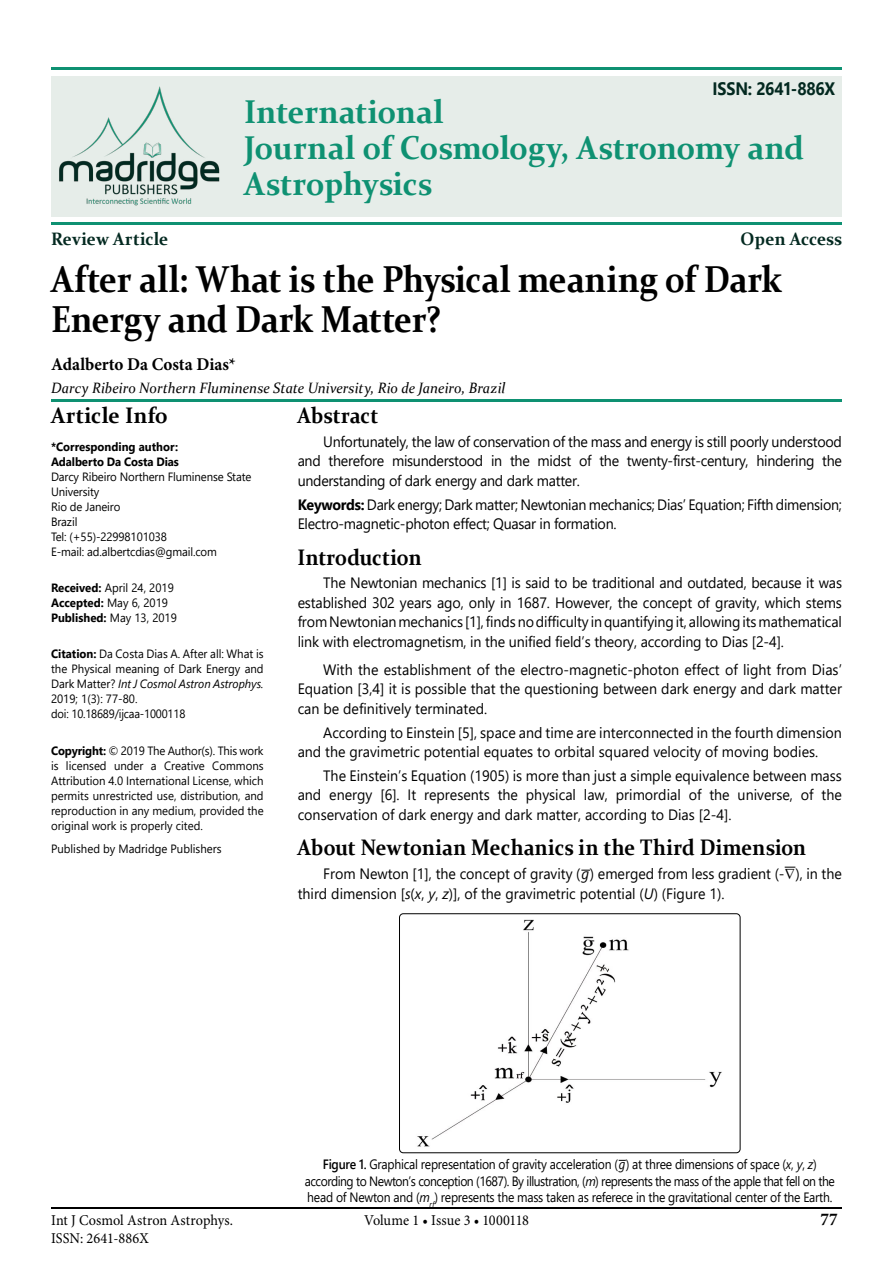
<style>
.page{position:relative;width:893px;height:1263px;background:#fff}
.page>*{position:absolute;margin:0;border:0;box-sizing:border-box;transform-origin:0 0}
.t1{font:700 37.5px/40.5px "Constantia";letter-spacing:-.01em;color:#000;scale:.9 1}
.t2{font:700 33px/36px "Constantia";letter-spacing:-.005em;color:#0e9172;scale:.95 1}
.t3{font:700 22.5px "Constantia";letter-spacing:.005em;color:#000;scale:.9 1}
.t4{font:700 22.5px "Constantia";letter-spacing:.005em;color:#000;scale:.95 1}
.t5{font:700 18px "Minion Pro";color:#000;scale:.95 1}
.t6{font:700 18px "Constantia";color:#032920;scale:.95 1}
.t7{font:700 18px "Segoe UI";letter-spacing:-.01em;color:#032920;scale:.9 1}
.t8{font:15px/19.5px "Segoe UI";color:#000;text-align:justify;scale:.95 1}
.t9{font:15px/19.5px "Segoe UI";letter-spacing:-.02em;color:#000;scale:.95 1}
.t10{font:italic 15px "Constantia";letter-spacing:.005em;color:#000;scale:.95 1}
.t11{font:15px "Minion Pro";color:#000;scale:.95 1}
.t12{font:13.5px/16.5px "Segoe UI";letter-spacing:-.02em;color:#000;text-align:center;scale:.9 1}
.t13{font:12px/15px "Segoe UI";color:#000;scale:.95 1}
.t14{font:700 12px/15px "Segoe UI";color:#000;scale:.95 1}
.s1{font-weight:700}
.s2{font-style:italic}
.s3{font-weight:600}
</style>
<div class="page">
<hr style="left:51px;top:1208px;width:791px;height:1px;background:#000">
<div style="left:51px;top:76px;width:791px;height:140px;background:#e6ede9"></div>
<hr style="left:51px;top:223px;width:791px;height:2px;background:#0e9172">
<hr style="left:51px;top:68px;width:791px;height:2px;background:#0e9172">
<img style="left:59px;top:86px;width:161px;height:120px">
<hr style="left:51px;top:399px;width:791px;height:2px;background:#0e9172">
<img style="left:417px;top:919px;width:305px;height:228px">
<div style="left:399px;top:914px;width:341px;height:239px;border:1px solid #000;border-radius:4px"></div>
<p class="t7" style="left:712px;top:71px;width:138px">ISSN: 2641-886X</p>
<h2 class="t2" style="left:244px;top:92px;width:591px">International<br>Journal of Cosmology, Astronomy and<br>Astrophysics</h2>
<p class="t6" style="left:51px;top:226px;width:125px">Review Article</p>
<p class="t6" style="left:741px;top:226px;width:108px">Open Access</p>
<h1 class="t1" style="left:51px;top:257px;width:814px">After all: What is the Physical meaning of Dark<br>Energy and Dark Matter?</h1>
<p class="t5" style="left:51px;top:352px;width:196px">Adalberto Da Costa Dias*</p>
<p class="t10" style="left:51px;top:377px;width:480px">Darcy Ribeiro Northern Fluminense State University, Rio de Janeiro, Brazil</p>
<h3 class="t4" style="left:51px;top:400px;width:125px">Article Info</h3>
<p class="t14" style="left:51px;top:438px;width:136px">*Corresponding author:<br>Adalberto Da Costa Dias</p>
<p class="t13" style="left:51px;top:468px;width:212px">Darcy Ribeiro Northern Fluminense State<br>University<br>Rio de Janeiro<br>Brazil<br>Tel: (+55)-22998101038<br>E-mail: ad.albertcdias@gmail.com</p>
<p class="t13" style="left:51px;top:579px;width:134px"><span class="s1">Received:</span> April 24, 2019<br><span class="s1">Accepted:</span> May 6, 2019<br><span class="s1">Published:</span> May 13, 2019</p>
<p class="t13" style="left:51px;top:645px;width:225px"><span class="s1">Citation:</span> Da Costa Dias A. After all: What is the Physical meaning of Dark Energy and Dark Matter? <span class="s2">Int J Cosmol Astron Astrophys.<br></span>2019; 1(3): 77-80.<br>doi: 10.18689/ijcaa-1000118</p>
<p class="t13" style="left:51px;top:742px;width:225px;text-align:justify"><span class="s1">Copyright:</span> © 2019 The Author(s). This work is licensed under a Creative Commons Attribution 4.0 International License, which permits unrestricted use, distribution, and reproduction in any medium, provided the original work is properly cited.</p>
<p class="t13" style="left:51px;top:840px;width:181px">Published by Madridge Publishers</p>
<h3 class="t3" style="left:298px;top:400px;width:91px">Abstract</h3>
<p class="t8" style="left:298px;top:430px;width:574px;text-indent:26px">Unfortunately, the law of conservation of the mass and energy is still poorly understood and therefore misunderstood in the midst of the twenty-first-century, hindering the understanding of dark energy and dark matter.</p>
<p class="t9" style="left:298px;top:493px;width:574px"><span class="s1">Keywords:</span> Dark energy; Dark matter; Newtonian mechanics; Dias’ Equation; Fifth dimension;<br>Electro-magnetic-photon effect; Quasar in formation.</p>
<h3 class="t3" style="left:298px;top:541px;width:139px">Introduction</h3>
<p class="t8" style="left:298px;top:572px;width:574px;text-indent:26px">The Newtonian mechanics [1] is said to be traditional and outdated, because it was established 302 years ago, only in 1687. However, the concept of gravity, which stems from Newtonian mechanics [1], finds no difficulty in quantifying it, allowing its mathematical link with electromagnetism, in the unified field’s theory, according to Dias [2-4].</p>
<p class="t8" style="left:298px;top:658px;width:574px;text-indent:26px">With the establishment of the electro-magnetic-photon effect of light from Dias’ Equation [3,4] it is possible that the questioning between dark energy and dark matter can be definitively terminated.</p>
<p class="t8" style="left:298px;top:721px;width:574px;text-indent:26px">According to Einstein [5], space and time are interconnected in the fourth dimension and the gravimetric potential equates to orbital squared velocity of moving bodies.</p>
<p class="t8" style="left:298px;top:764px;width:574px;text-indent:26px">The Einstein’s Equation (1905) is more than just a simple equivalence between mass and energy [6]. It represents the physical law, primordial of the universe, of the conservation of dark energy and dark matter, according to Dias [2-4].</p>
<h3 class="t3" style="left:298px;top:832px;width:567px">About Newtonian Mechanics in the Third Dimension</h3>
<p class="t8" style="left:298px;top:863px;width:574px;text-indent:26px">From Newton [1], the concept of gravity (<span class="s2">g</span>) emerged from less gradient (-∇), in the third dimension [<span class="s2">s</span>(<span class="s2">x</span>, <span class="s2">y</span>, <span class="s2">z</span>)], of the gravimetric potential (<span class="s2">U</span>) (Figure 1).</p>
<p class="t12" style="left:305px;top:1155px;width:591px"><span class="s3">Figure 1.</span> Graphical representation of gravity acceleration (<span class="s2">g</span>) at three dimensions of space (<span class="s2">x</span>, <span class="s2">y</span>, <span class="s2">z</span>) according to Newton’s conception (1687). By illustration, (<span class="s2">m</span>) represents the mass of the apple that fell on the head of Newton and (<span class="s2">m</span><sub>rf</sub>) represents the mass taken as referece in the gravitational center of the Earth.</p>
<p class="t11" style="left:51px;top:1210px;width:193px">Int J Cosmol Astron Astrophys.</p>
<p class="t11" style="left:364px;top:1210px;width:175px">Volume 1 • Issue 3 • 1000118</p>
<p class="t5" style="left:820px;top:1206px;width:20px">77</p>
<p class="t11" style="left:51px;top:1228px;width:105px">ISSN: 2641-886X</p>
</div>
